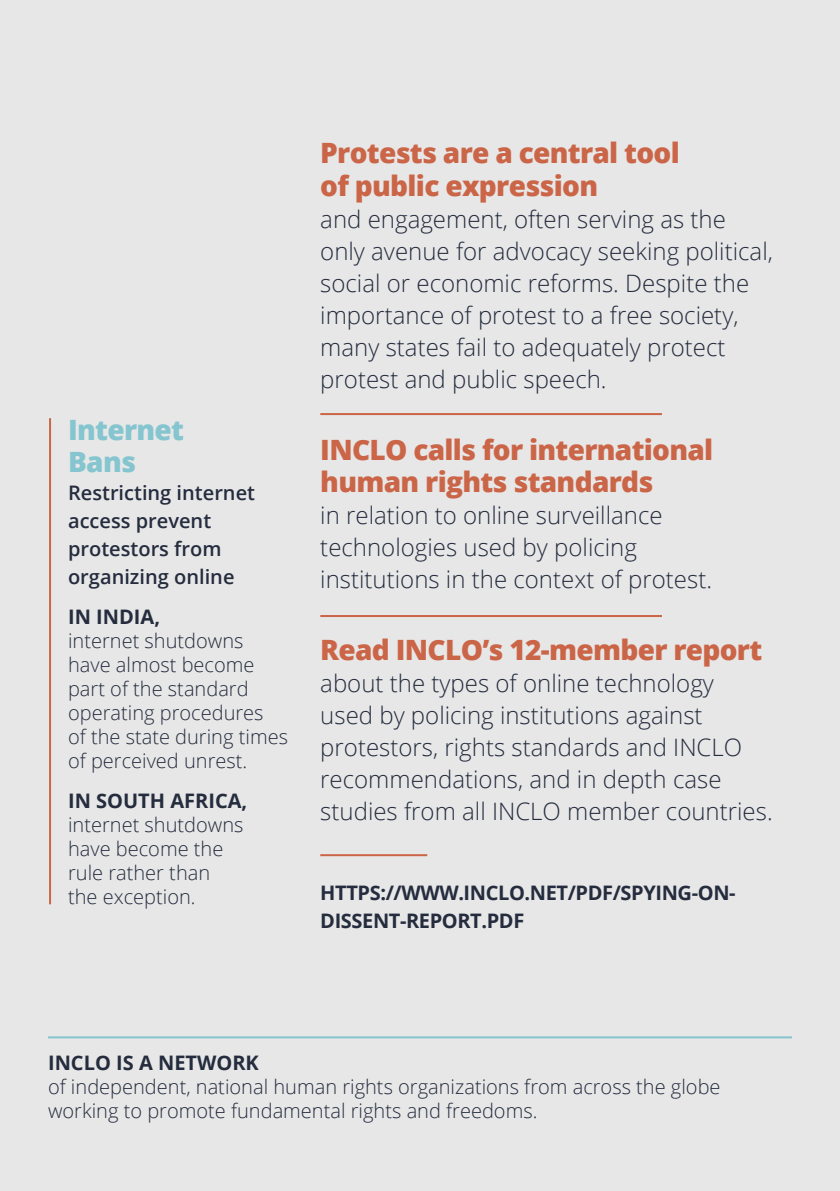
<style>
.page{position:relative;width:840px;height:1191px;background:#fff}
.page>*{position:absolute;margin:0;border:0;box-sizing:border-box;transform-origin:0 0}
.t1{font:800 28px/32px "Open Sans";letter-spacing:-.025em;color:#cb6547}
.t2{font:800 28px/32px "Open Sans";letter-spacing:-.025em;color:#84c5cf}
.t3{font:300 24px/32px "Open Sans";color:#242c3e}
.t4{font:300 20px/24px "Open Sans";color:#242c3e}
.t5{font:600 20px/28px "Open Sans";color:#242c3e}
.t6{font:700 20px/28px "Open Sans";letter-spacing:-.02em;color:#242c3e}
.t7{font:700 20px "Open Sans";color:#242c3e}
</style>
<div class="page">
<div style="left:0;top:0;width:839px;height:1191px;background:#e7e7e7"></div>
<hr style="left:48px;top:1036px;width:743px;height:2px;background:#84c5cf">
<hr style="left:49px;top:418px;width:2px;height:486px;background:#cb6547">
<hr style="left:320px;top:413px;width:341px;height:2px;background:#cb6547">
<hr style="left:320px;top:615px;width:341px;height:2px;background:#cb6547">
<hr style="left:320px;top:854px;width:107px;height:2px;background:#cb6547">
<p class="t2" style="left:68px;top:412px;width:117px">Internet<br>Bans</p>
<p class="t5" style="left:68px;top:478px;width:188px">Restricting internet access prevent protestors from organizing online</p>
<p class="t6" style="left:68px;top:602px;width:93px">IN INDIA,</p>
<p class="t4" style="left:68px;top:628px;width:221px">internet shutdowns have almost become part of the standard operating procedures<br>of the state during times of perceived unrest.</p>
<p class="t7" style="left:68px;top:786px;width:181px">IN SOUTH AFRICA,</p>
<p class="t4" style="left:68px;top:812px;width:177px">internet shutdowns have become the rule rather than the exception.</p>
<p class="t1" style="left:320px;top:136px;width:361px">Protests are a central tool of public expression</p>
<p class="t3" style="left:320px;top:202px;width:454px">and engagement, often serving as the only avenue for advocacy seeking political, social or economic reforms. Despite the importance of protest to a free society, many states fail to adequately protect protest and public speech.</p>
<p class="t1" style="left:320px;top:432px;width:394px">INCLO calls for international human rights standards</p>
<p class="t3" style="left:320px;top:498px;width:393px">in relation to online surveillance technologies used by policing institutions in the context of protest.</p>
<p class="t1" style="left:320px;top:632px;width:443px">Read INCLO’s 12-member report</p>
<p class="t3" style="left:320px;top:666px;width:453px">about the types of online technology used by policing institutions against protestors, rights standards and INCLO recommendations, and in depth case studies from all INCLO member countries.</p>
<p class="t6" style="left:320px;top:878px;width:416px">HTTPS://WWW.INCLO.NET/PDF/SPYING-ON-<br>DISSENT-REPORT.PDF</p>
<p class="t7" style="left:48px;top:1048px;width:212px">INCLO IS A NETWORK</p>
<p class="t4" style="left:48px;top:1074px;width:673px">of independent, national human rights organizations from across the globe working to promote fundamental rights and freedoms.</p>
</div>
